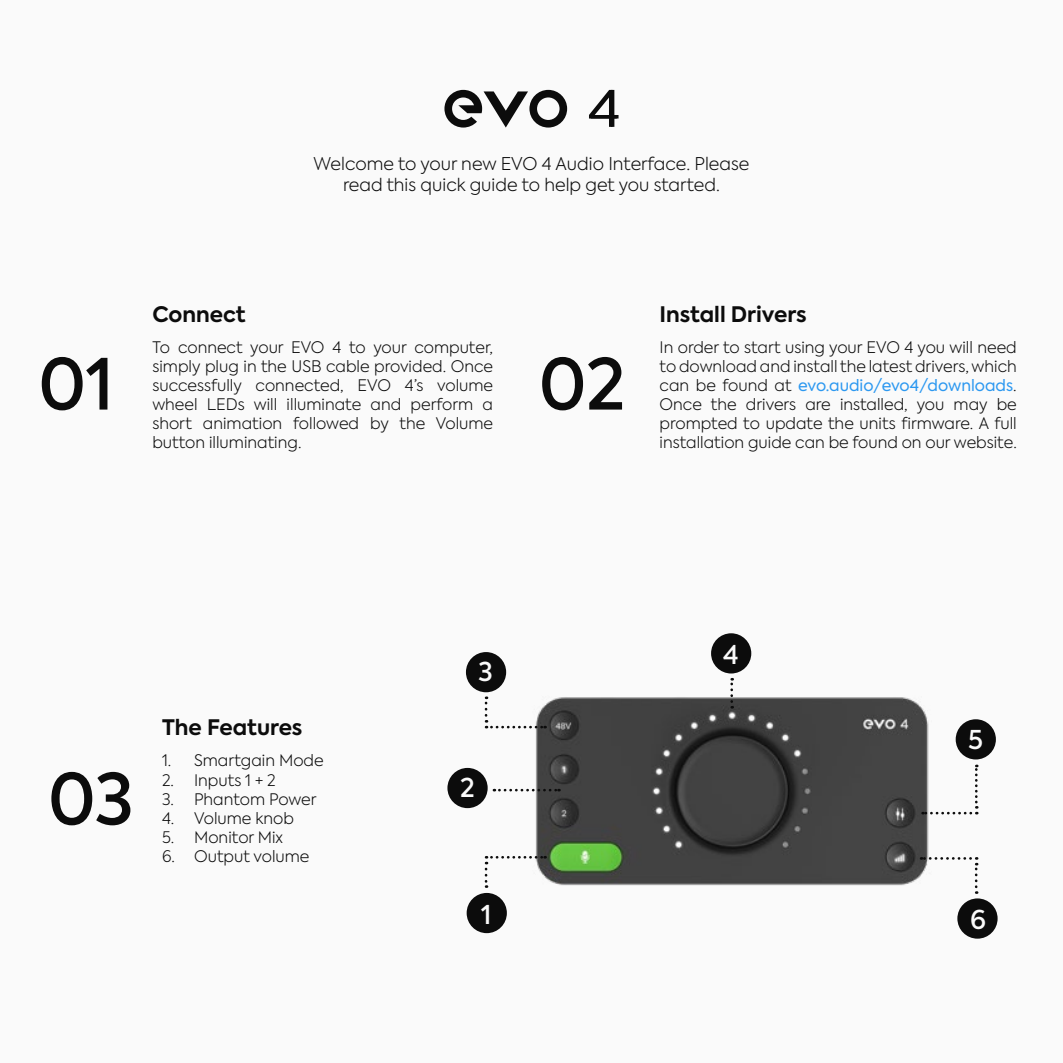
<style>
.page{position:relative;width:1063px;height:1063px;background:#fafafa}
.page>*{position:absolute;margin:0;border:0;box-sizing:border-box;transform-origin:0 0}
.t1{font:500 70px "Axiforma";color:#0c0c0c}
.t2{font:500 25.75px "Axiforma";color:#fafafa}
.t3{font:700 21.25px "Axiforma";color:#0c0c0c}
.t4{font:300 17.5px/21px "Axiforma";color:#0c0c0c;text-align:center}
.t5{font:300 15.75px/19px "Axiforma";color:#0c0c0c;text-align:justify}
.s1{font-weight:400;color:#2c98f0}
</style>
<div class="page">
<svg style="left:589px;top:90px;width:30px;height:37px"></svg>
<svg style="left:444px;top:90px;width:123px;height:38px"></svg>
<img style="left:524px;top:697px;width:414px;height:189px">
<div style="left:447px;top:768px;width:41px;height:40px;background:#0c0c0c;border-radius:50%"></div>
<svg style="left:494px;top:789px;width:65px;height:2px"></svg>
<div style="left:466px;top:652px;width:40px;height:40px;background:#0c0c0c;border-radius:50%"></div>
<svg style="left:485px;top:697px;width:61px;height:31px"></svg>
<div style="left:711px;top:633px;width:40px;height:41px;background:#0c0c0c;border-radius:50%"></div>
<svg style="left:730px;top:678px;width:3px;height:31px"></svg>
<div style="left:957px;top:898px;width:41px;height:41px;background:#0c0c0c;border-radius:50%"></div>
<svg style="left:921px;top:857px;width:56px;height:37px"></svg>
<div style="left:956px;top:719px;width:40px;height:40px;background:#0c0c0c;border-radius:50%"></div>
<svg style="left:923px;top:765px;width:55px;height:49px"></svg>
<svg style="left:485px;top:856px;width:61px;height:32px"></svg>
<div style="left:467px;top:893px;width:40px;height:40px;background:#0c0c0c;border-radius:50%"></div>
<h1 class="t1" style="left:38px;top:338px;width:77px">01</h1>
<p class="t4" style="left:314px;top:153px;width:437px">Welcome to your new EVO 4 Audio Interface. Please read this quick guide to help get you started.</p>
<h3 class="t3" style="left:152px;top:300px;width:95px">Connect</h3>
<p class="t5" style="left:152px;top:338px;width:342px">To connect your EVO 4 to your computer, simply plug in the USB cable provided. Once successfully connected, EVO 4’s volume wheel LEDs will illuminate and perform a short animation followed by the Volume button illuminating.</p>
<h1 class="t1" style="left:539px;top:338px;width:88px">02</h1>
<h3 class="t3" style="left:660px;top:300px;width:149px">Install Drivers</h3>
<p class="t5" style="left:660px;top:338px;width:359px">In order to start using your EVO 4 you will need to download and install the latest drivers, which can be found at <span class="s1">evo.audio/evo4/downloads</span>.<br>Once the drivers are installed, you may be prompted to update the units firmware. A full installation guide can be found on our website.</p>
<h2 class="t2" style="left:479px;top:655px;width:16px">3</h2>
<h2 class="t2" style="left:723px;top:637px;width:17px">4</h2>
<h3 class="t3" style="left:162px;top:713px;width:142px">The Features</h3>
<p class="t5" style="left:162px;top:751px;width:163px">1. Smartgain Mode</p>
<p class="t5" style="left:162px;top:770px;width:115px">2. Inputs 1 + 2</p>
<p class="t5" style="left:162px;top:789px;width:156px">3. Phantom Power</p>
<p class="t5" style="left:162px;top:808px;width:133px">4. Volume knob</p>
<p class="t5" style="left:162px;top:827px;width:123px">5. Monitor Mix</p>
<p class="t5" style="left:162px;top:846px;width:149px">6. Output volume</p>
<h1 class="t1" style="left:48px;top:753px;width:87px">03</h1>
<h2 class="t2" style="left:460px;top:770px;width:16px">2</h2>
<h2 class="t2" style="left:481px;top:897px;width:12px">1</h2>
<h2 class="t2" style="left:968px;top:723px;width:16px">5</h2>
<h2 class="t2" style="left:970px;top:902px;width:18px">6</h2>
</div>
